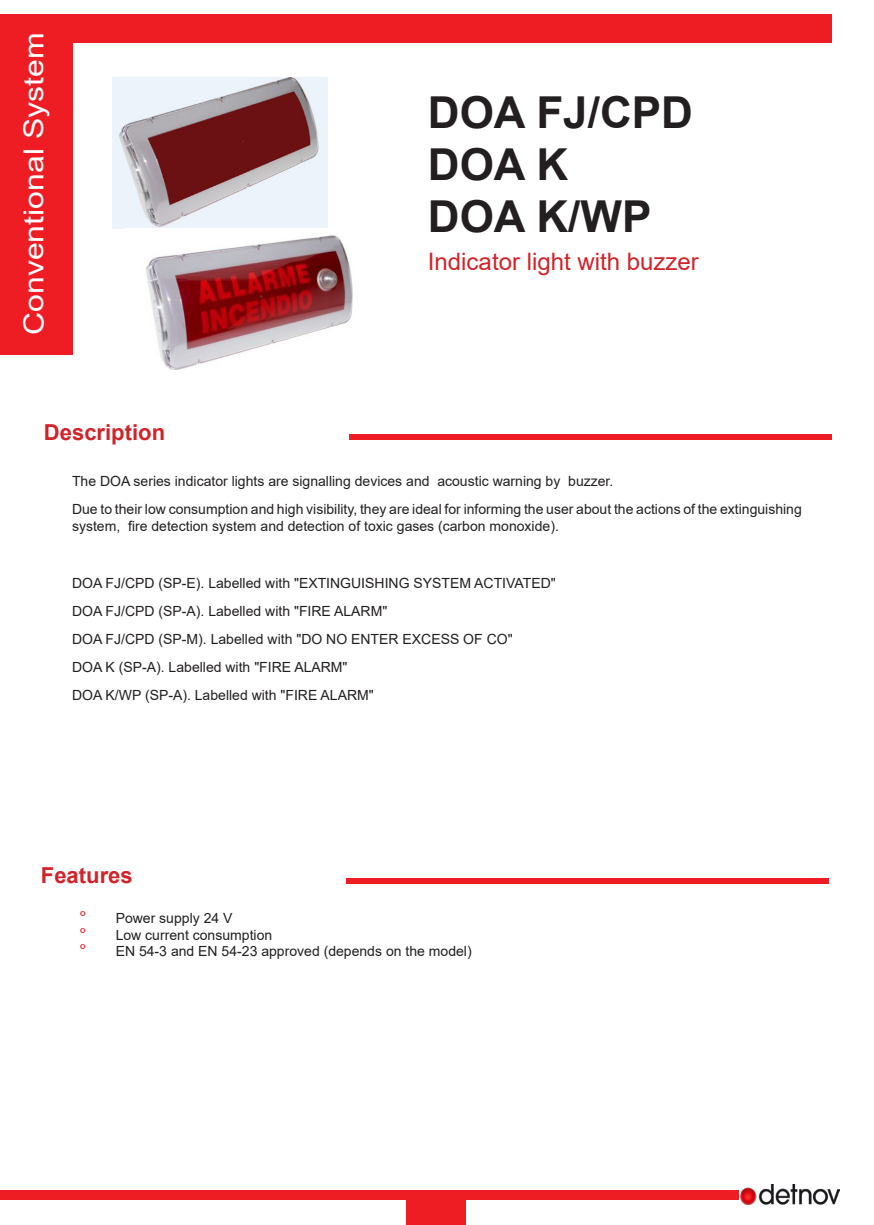
<style>
.page{position:relative;width:874px;height:1225px;background:#fff}
.page>*{position:absolute;margin:0;border:0;box-sizing:border-box;transform-origin:0 0}
.t1{font:700 44px "Arial";color:#231f20}
.t2{font:27.6px "Arial";color:#fff;scale:1.16 1}
.t3{font:24px "Arial";color:#d1232a}
.t4{font:700 22px "Arial";color:#d1232a}
.t5{font:18px "Minion Pro";color:#ee1d23}
.t6{font:14px/16.8px "Arial";color:#231f20}
</style>
<div class="page">
<div style="left:0;top:15px;width:831px;height:28px;background:#ee1d23"></div>
<div style="left:0;top:15px;width:73px;height:339px;background:#ee1d23"></div>
<div style="left:0;top:1189px;width:738px;height:10px;background:#ee1d23"></div>
<div style="left:406px;top:1199px;width:59px;height:26px;background:#ee1d23"></div>
<img style="left:740px;top:1184px;width:99px;height:20px">
<div style="left:349px;top:434px;width:482px;height:5px;background:#ee1d23"></div>
<div style="left:346px;top:878px;width:482px;height:6px;background:#ee1d23"></div>
<img style="left:112px;top:77px;width:215px;height:151px">
<img style="left:146px;top:235px;width:207px;height:134px">
<h2 class="t2" style="left:15px;top:335px;width:262px;rotate:-90deg">Conventional System</h2>
<p class="t4" style="left:44px;top:417px;width:123px">Description</p>
<p class="t1" style="left:427px;top:81px;width:266px">DOA FJ/CPD</p>
<p class="t1" style="left:427px;top:133px;width:142px">DOA K</p>
<p class="t1" style="left:427px;top:185px;width:225px">DOA K/WP</p>
<p class="t3" style="left:427px;top:245px;width:272px">Indicator light with buzzer</p>
<p class="t6" style="left:72px;top:473px;width:542px">The DOA series indicator lights are signalling devices and acoustic warning by buzzer.</p>
<p class="t6" style="left:72px;top:501px;width:731px">Due to their low consumption and high visibility, they are ideal for informing the user about the actions of the extinguishing system, fire detection system and detection of toxic gases (carbon monoxide).</p>
<p class="t6" style="left:72px;top:574px;width:485px">DOA FJ/CPD (SP-E). Labelled with "EXTINGUISHING SYSTEM ACTIVATED"</p>
<p class="t6" style="left:72px;top:602px;width:316px">DOA FJ/CPD (SP-A). Labelled with "FIRE ALARM"</p>
<p class="t6" style="left:72px;top:630px;width:442px">DOA FJ/CPD (SP-M). Labelled with "DO NO ENTER EXCESS OF CO"</p>
<p class="t6" style="left:72px;top:658px;width:277px">DOA K (SP-A). Labelled with "FIRE ALARM"</p>
<p class="t6" style="left:72px;top:686px;width:303px">DOA K/WP (SP-A). Labelled with "FIRE ALARM"</p>
<p class="t4" style="left:41px;top:860px;width:93px">Features</p>
<p class="t5" style="left:80px;top:905px;width:8px">°</p>
<p class="t6" style="left:116px;top:909px;width:118px">Power supply 24 V</p>
<p class="t5" style="left:80px;top:921px;width:8px">°</p>
<p class="t6" style="left:116px;top:926px;width:158px">Low current consumption</p>
<p class="t5" style="left:80px;top:938px;width:8px">°</p>
<p class="t6" style="left:116px;top:943px;width:357px">EN 54-3 and EN 54-23 approved (depends on the model)</p>
</div>
